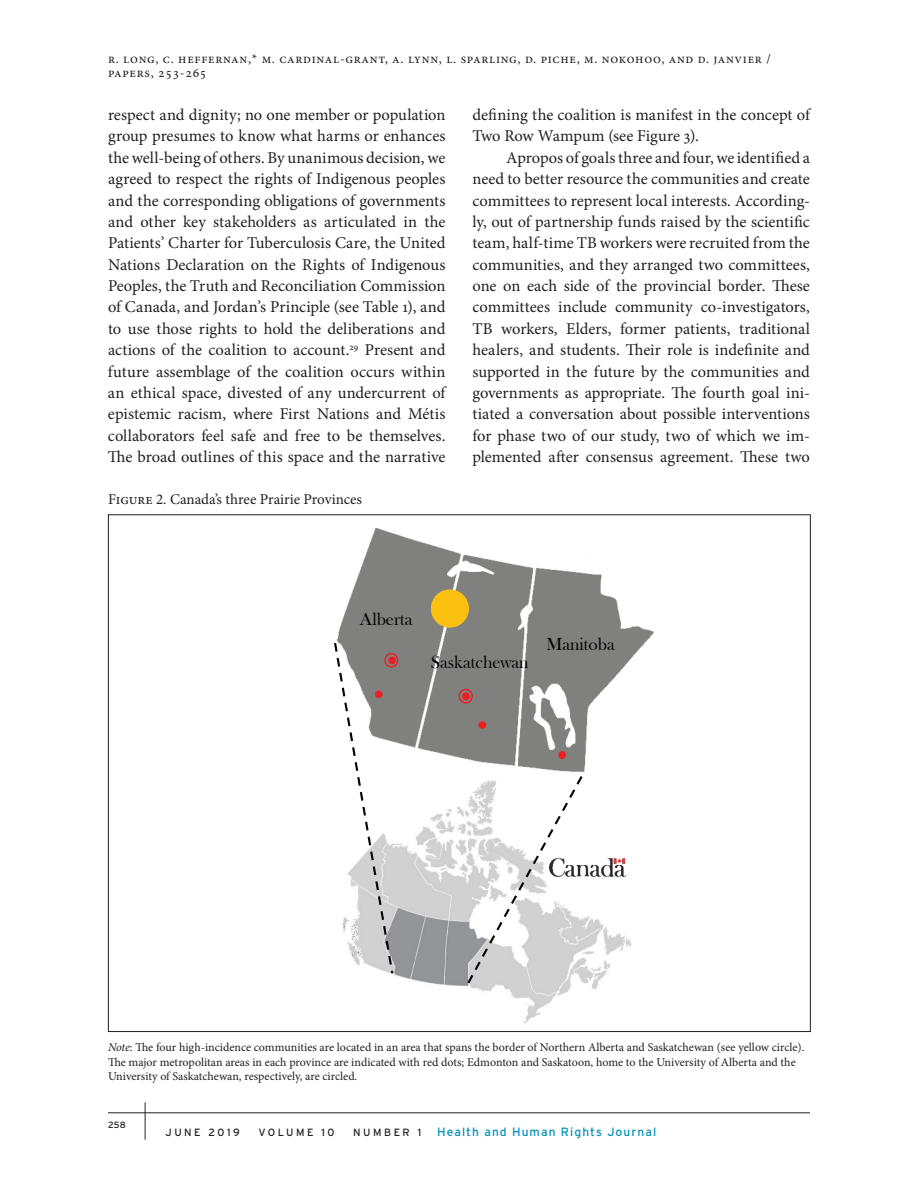
<style>
.page{position:relative;width:918px;height:1188px;background:#fff}
.page>*{position:absolute;margin:0;border:0;box-sizing:border-box;transform-origin:0 0}
.t1{font:18px "Bask Old Face";color:#040503}
.t2{font:16.5px/21.5px "Minion Pro";letter-spacing:-.01em;color:#231f20;text-align:justify}
.t3{font:15px "Minion Pro";letter-spacing:-.005em;color:#231f20}
.t4{font:13.5px/13.5px "Minion Pro";letter-spacing:.05em;color:#231f20}
.t5{font:12px/14.4px "Minion Pro";color:#231f20}
.t6{font:12px "Interstate";letter-spacing:.09em;color:#0090ba}
.t7{font:10.5px "Interstate";letter-spacing:.24em;color:#231f20}
.t8{font:9px "Interstate";color:#231f20}
.s1{font-style:italic}
.s2{font-size:10.5px;color:#231f20}
</style>
<div class="page">
<hr style="left:108px;top:1113px;width:702px;height:1px;background:#231f20">
<hr style="left:145px;top:1102px;width:1px;height:38px;background:#231f20">
<img style="left:395px;top:806px;width:237px;height:218px">
<img style="left:336px;top:527px;width:318px;height:241px">
<div style="left:478px;top:721px;width:8px;height:8px;background:#ee1f23;border-radius:50%"></div>
<div style="left:431px;top:589px;width:38px;height:39px;background:#fcc011;border-radius:50%"></div>
<svg style="left:334px;top:641px;width:61px;height:334px"></svg>
<svg style="left:465px;top:768px;width:122px;height:218px"></svg>
<div style="left:462px;top:692px;width:8px;height:8px;background:#ee1f23;border-radius:50%"></div>
<div style="left:558px;top:751px;width:8px;height:8px;background:#ee1f23;border-radius:50%"></div>
<div style="left:388px;top:656px;width:8px;height:8px;background:#ee1f23;border-radius:50%"></div>
<img style="left:547px;top:850px;width:81px;height:29px">
<div style="left:459px;top:689px;width:14px;height:15px;border:1px solid #ee1f23;border-radius:50%"></div>
<div style="left:384px;top:653px;width:14px;height:15px;border:1px solid #ee1f23;border-radius:50%"></div>
<p class="t4" style="left:108px;top:52px;width:664px">r. long, c. heffernan,* m. cardinal-grant, a. lynn, l. sparling, d. piche, m. nokohoo, and d. janvier / papers, 253-265</p>
<p class="t2" style="left:108px;top:104px;width:340px">respect and dignity; no one member or population group presumes to know what harms or enhances the well-being of others. By unanimous decision, we agreed to respect the rights of Indigenous peoples and the corresponding obligations of governments and other key stakeholders as articulated in the Patients’ Charter for Tuberculosis Care, the United Nations Declaration on the Rights of Indigenous Peoples, the Truth and Reconciliation Commission of Canada, and Jordan’s Principle (see Table 1), and to use those rights to hold the deliberations and actions of the coalition to account.<sup>29</sup> Present and future assemblage of the coalition occurs within an ethical space, divested of any undercurrent of epistemic racism, where First Nations and Métis collaborators feel safe and free to be themselves.<br>The broad outlines of this space and the narrative</p>
<p class="t2" style="left:472px;top:104px;width:341px">defining the coalition is manifest in the concept of<br>Two Row Wampum (see Figure 3).</p>
<p class="t2" style="left:472px;top:147px;width:339px;text-indent:34px">Apropos of goals three and four, we identified a need to better resource the communities and create committees to represent local interests. According&shy;ly, out of partnership funds raised by the scientific team, half-time TB workers were recruited from the communities, and they arranged two committees, one on each side of the provincial border. These committees include community co-investigators, TB workers, Elders, former patients, traditional healers, and students. Their role is indefinite and supported in the future by the communities and governments as appropriate. The fourth goal ini&shy;tiated a conversation about possible interventions for phase two of our study, two of which we im&shy;plemented after consensus agreement. These two</p>
<p class="t3" style="left:108px;top:489px;width:256px">Figure 2. Canada’s three Prairie Provinces</p>
<p class="t1" style="left:360px;top:609px;width:54px">Alberta</p>
<p class="t1" style="left:431px;top:652px;width:99px">Saskatchewan</p>
<p class="t1" style="left:546px;top:634px;width:70px">Manitoba</p>
<p class="t5" style="left:108px;top:1040px;width:698px"><span class="s1">Note</span>: The four high-incidence communities are located in an area that spans the border of Northern Alberta and Saskatchewan (see yellow circle).<br>The major metropolitan areas in each province are indicated with red dots; Edmonton and Saskatoon, home to the University of Alberta and the<br>University of Saskatchewan, respectively, are circled.</p>
<p class="t8" style="left:108px;top:1119px;width:19px">258</p>
<p class="t7" style="left:166px;top:1126px;width:76px">JUNE 2019</p>
<p class="t7" style="left:258px;top:1126px;width:78px">VOLUME 10</p>
<p class="t6" style="left:353px;top:1124px;width:305px"><span class="s2">NUMBER 1</span> Health and Human Rights Journal</p>
</div>
